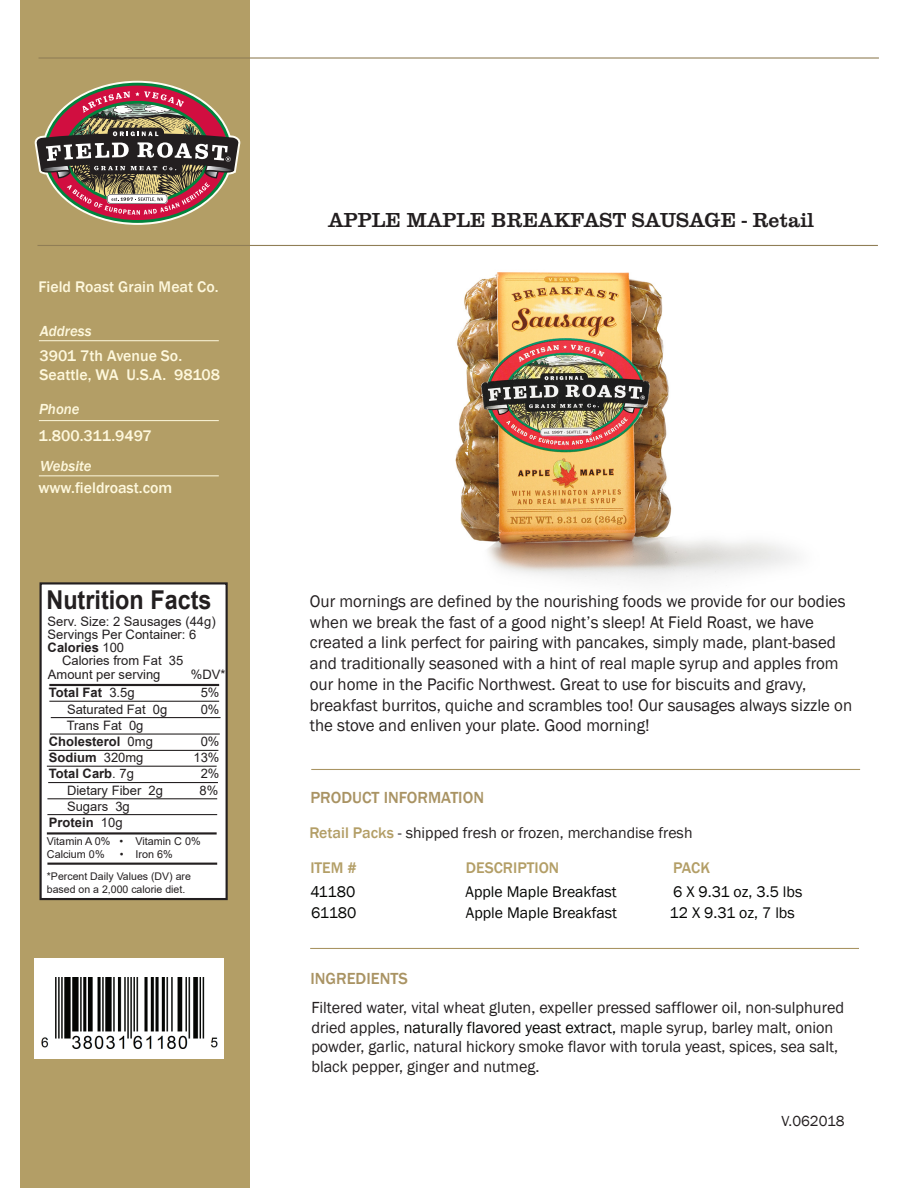
<style>
.page{position:relative;width:918px;height:1188px;background:#fff}
.page>*{position:absolute;margin:0;border:0;box-sizing:border-box;transform-origin:0 0}
.t1{font:700 25.95px "Arial";color:#231f20;scale:.9 1}
.t2{font:500 21px "Clarendon No 1 URWTOT";color:#231f20}
.t3{font:17.25px/20.7px "Franklin Gothic";color:#231f20}
.t4{font:16.5px/19.8px "Franklin Gothic";color:#231f20}
.t5{font:500 16.5px "Franklin Gothic";color:#a99363}
.t6{font:500 15.9px/19px "Franklin Gothic";color:#fef8dd}
.t7{font:15.9px "Franklin Gothic";color:#040503}
.t8{font:15.9px "Franklin Gothic";color:#231f20}
.t9{font:500 15.9px "Franklin Gothic";color:#b39e66}
.t10{font:italic 500 15px "Franklin Gothic";color:#fef8dd}
.t11{font:15px "Franklin Gothic";color:#231f20}
.t12{font:13.05px/16.2px "Arial";color:#231f20}
.t13{font:700 13.05px "Arial";color:#231f20}
.t14{font:10.8px/13px "Arial";color:#231f20}
.t15{font:10.5px/12.6px "Arial";color:#231f20}
.s1{font-weight:400}
.s2{font-weight:700}
.s3{font-weight:500;color:#b39e66}
.s4{color:#040503}
</style>
<div class="page">
<div style="left:20px;top:0;width:230px;height:1188px;background:#b39e66"></div>
<hr style="left:39px;top:57px;width:840px;height:2px;background:#907e56">
<hr style="left:38px;top:245px;width:840px;height:1px;background:#907e56">
<svg style="left:34px;top:81px;width:207px;height:144px"></svg>
<hr style="left:39px;top:340px;width:180px;height:1px;background:#fef8dd">
<hr style="left:39px;top:420px;width:180px;height:1px;background:#fef8dd">
<hr style="left:39px;top:475px;width:180px;height:1px;background:#fef8dd">
<img style="left:455px;top:272px;width:342px;height:309px">
<hr style="left:311px;top:769px;width:549px;height:1px;background:#a99463">
<hr style="left:310px;top:948px;width:549px;height:1px;background:#a99463">
<div style="left:34px;top:959px;width:190px;height:100px;background:#fff"></div>
<div style="left:41px;top:583px;width:186px;height:316px;background:#fff"></div>
<div style="left:40px;top:582px;width:188px;height:318px;border:2px solid #231f20"></div>
<hr style="left:49px;top:684px;width:170px;height:2px;background:#231f20">
<hr style="left:50px;top:734px;width:170px;height:1px;background:#231f20">
<hr style="left:51px;top:717px;width:170px;height:1px;background:#231f20">
<hr style="left:49px;top:701px;width:170px;height:1px;background:#231f20">
<hr style="left:47px;top:832px;width:170px;height:3px;background:#231f20">
<hr style="left:47px;top:814px;width:170px;height:1px;background:#231f20">
<hr style="left:48px;top:782px;width:170px;height:1px;background:#231f20">
<hr style="left:47px;top:766px;width:170px;height:1px;background:#231f20">
<hr style="left:49px;top:750px;width:169px;height:1px;background:#231f20">
<hr style="left:47px;top:798px;width:170px;height:1px;background:#231f20">
<hr style="left:47px;top:863px;width:170px;height:2px;background:#231f20">
<img style="left:41px;top:978px;width:177px;height:71px">
<p class="t6" style="left:39px;top:278px;width:182px">Field Roast Grain Meat Co.</p>
<p class="t10" style="left:40px;top:321px;width:53px">Address</p>
<p class="t6" style="left:40px;top:347px;width:182px">3901 7th Avenue So.<br>Seattle, WA U.S.A. 98108</p>
<p class="t10" style="left:39px;top:400px;width:42px">Phone</p>
<p class="t6" style="left:39px;top:426px;width:115px">1.800.311.9497</p>
<p class="t10" style="left:40px;top:457px;width:53px">Website</p>
<p class="t6" style="left:39px;top:479px;width:135px">www.fieldroast.com</p>
<h1 class="t1" style="left:46px;top:582px;width:185px">Nutrition Facts</h1>
<p class="t12" style="left:48px;top:613px;width:170px">Serv. Size: 2 Sausages (44g)</p>
<p class="t12" style="left:48px;top:626px;width:150px">Servings Per Container: 6</p>
<p class="t13" style="left:48px;top:638px;width:78px">Calories <span class="s1">100</span></p>
<p class="t12" style="left:62px;top:652px;width:123px">Calories from Fat 35</p>
<p class="t12" style="left:48px;top:667px;width:114px">Amount per serving</p>
<p class="t12" style="left:191px;top:667px;width:36px">%DV*</p>
<p class="t13" style="left:49px;top:683px;width:87px">Total Fat <span class="s1">3.5g</span></p>
<p class="t12" style="left:201px;top:685px;width:20px">5%</p>
<p class="t12" style="left:67px;top:701px;width:102px">Saturated Fat 0g</p>
<p class="t12" style="left:201px;top:701px;width:20px">0%</p>
<p class="t12" style="left:49px;top:717px;width:105px;text-indent:18px">Trans Fat 0g<br><span class="s2">Cholesterol</span> 0mg</p>
<p class="t12" style="left:201px;top:733px;width:20px">0%</p>
<p class="t13" style="left:49px;top:748px;width:96px">Sodium <span class="s1">320mg</span></p>
<p class="t12" style="left:193px;top:749px;width:27px">13%</p>
<p class="t13" style="left:49px;top:765px;width:86px">Total Carb<span class="s1">. 7g</span></p>
<p class="t12" style="left:201px;top:766px;width:20px">2%</p>
<p class="t12" style="left:67px;top:782px;width:98px">Dietary Fiber 2g</p>
<p class="t12" style="left:199px;top:782px;width:20px">8%</p>
<p class="t12" style="left:49px;top:798px;width:82px;text-indent:18px">Sugars 3g<br><span class="s2">Protein</span> 10g</p>
<p class="t14" style="left:47px;top:835px;width:155px">Vitamin A 0% • Vitamin C 0%<br>Calcium 0%</p>
<p class="t14" style="left:120px;top:848px;width:55px">• Iron 6%</p>
<p class="t15" style="left:47px;top:870px;width:146px">*Percent Daily Values (DV) are based on a 2,000 calorie diet.</p>
<p class="t2" style="left:328px;top:208px;width:487px">APPLE MAPLE BREAKFAST SAUSAGE - Retail</p>
<p class="t3" style="left:310px;top:591px;width:544px">Our mornings are defined by the nourishing foods we provide for our bodies when we break the fast of a good night’s sleep! At Field Roast, we have created a link perfect for pairing with pancakes, simply made, plant-based and traditionally seasoned with a hint of real maple syrup and apples from our home in the Pacific Northwest. Great to use for biscuits and gravy, breakfast burritos, quiche and scrambles too! Our sausages always sizzle on the stove and enliven your plate. Good morning!</p>
<p class="t5" style="left:310px;top:787px;width:175px">PRODUCT INFORMATION</p>
<p class="t8" style="left:309px;top:823px;width:385px"><span class="s3">Retail Packs</span> - shipped fresh or frozen, merchandise fresh</p>
<p class="t9" style="left:310px;top:858px;width:48px">ITEM #</p>
<p class="t9" style="left:466px;top:858px;width:95px">DESCRIPTION</p>
<p class="t9" style="left:673px;top:858px;width:38px">PACK</p>
<p class="t7" style="left:310px;top:882px;width:46px">41180</p>
<p class="t7" style="left:466px;top:882px;width:153px">Apple Maple Breakfast</p>
<p class="t7" style="left:673px;top:882px;width:131px">6 X 9.31 oz, 3.5 lbs</p>
<p class="t7" style="left:311px;top:903px;width:47px">61180</p>
<p class="t7" style="left:466px;top:903px;width:153px">Apple Maple Breakfast</p>
<p class="t7" style="left:670px;top:903px;width:127px">12 X 9.31 oz, 7 lbs</p>
<p class="t5" style="left:310px;top:969px;width:99px">INGREDIENTS</p>
<p class="t4" style="left:311px;top:998px;width:534px">Filtered water, vital wheat gluten, expeller pressed safflower oil, non-sulphured dried apples, <span class="s4">naturally flavored yeast extract,</span> maple syrup, barley malt, onion powder, garlic, natural hickory smoke flavor with torula yeast, spices, sea salt, black pepper, ginger and nutmeg.</p>
<p class="t11" style="left:781px;top:1112px;width:65px">V.062018</p>
</div>
